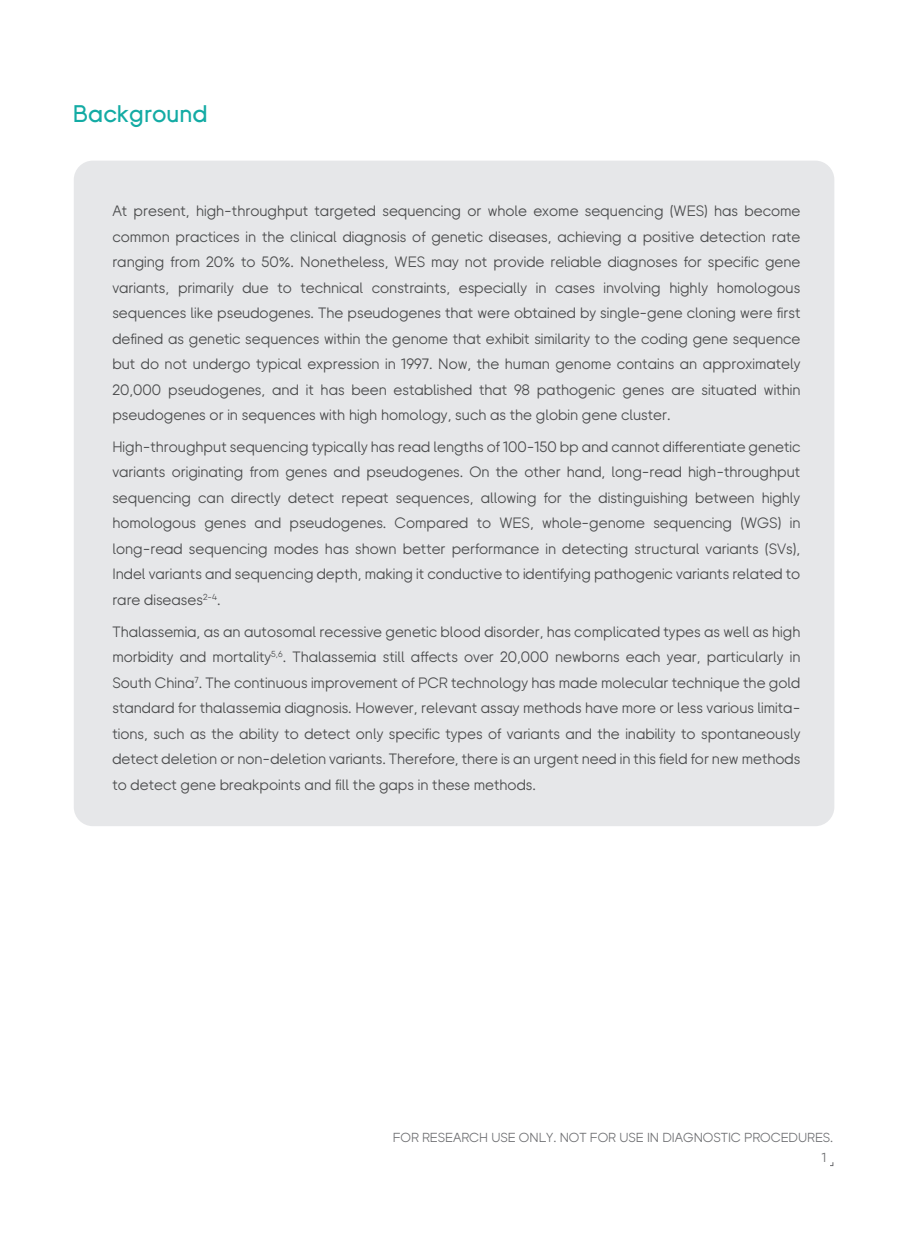
<style>
.page{position:relative;width:906px;height:1238px;background:#fff}
.page>*{position:absolute;margin:0;border:0;box-sizing:border-box;transform-origin:0 0}
.t1{font:500 24px "BGI";letter-spacing:.005em;color:#13aba4}
.t2{font:15px/25.5px "BGI";color:#4b4c4d;text-align:justify}
.t3{font:13.05px "BGI";color:#6d6e71}
</style>
<div class="page">
<div style="left:74px;top:161px;width:760px;height:665px;background:#e6e7e9;border-radius:19px"></div>
<h1 class="t1" style="left:73px;top:102px;width:136px">Background</h1>
<p class="t2" style="left:112px;top:199px;width:689px">At present, high-throughput targeted sequencing or whole exome sequencing (WES) has become common practices in the clinical diagnosis of genetic diseases, achieving a positive detection rate ranging from 20% to 50%. Nonetheless, WES may not provide reliable diagnoses for specific gene variants, primarily due to technical constraints, especially in cases involving highly homologous sequences like pseudogenes. The pseudogenes that were obtained by single-gene cloning were first defined as genetic sequences within the genome that exhibit similarity to the coding gene sequence but do not undergo typical expression in 1997. Now, the human genome contains an approximately 20,000 pseudogenes, and it has been established that 98 pathogenic genes are situated within pseudogenes or in sequences with high homology, such as the globin gene cluster.</p>
<p class="t2" style="left:112px;top:435px;width:689px">High-throughput sequencing typically has read lengths of 100-150 bp and cannot differentiate genetic variants originating from genes and pseudogenes. On the other hand, long-read high-throughput sequencing can directly detect repeat sequences, allowing for the distinguishing between highly homologous genes and pseudogenes. Compared to WES, whole-genome sequencing (WGS) in long-read sequencing modes has shown better performance in detecting structural variants (SVs), Indel variants and sequencing depth, making it conductive to identifying pathogenic variants related to rare diseases<sup>2-4</sup>.</p>
<p class="t2" style="left:112px;top:619px;width:689px">Thalassemia, as an autosomal recessive genetic blood disorder, has complicated types as well as high morbidity and mortality<sup>5,6</sup>. Thalassemia still affects over 20,000 newborns each year, particularly in South China<sup>7</sup>. The continuous improvement of PCR technology has made molecular technique the gold standard for thalassemia diagnosis. However, relevant assay methods have more or less various limita&shy;tions, such as the ability to detect only specific types of variants and the inability to spontaneously detect deletion or non-deletion variants. Therefore, there is an urgent need in this field for new methods to detect gene breakpoints and fill the gaps in these methods.</p>
<p class="t3" style="left:393px;top:1131px;width:442px">FOR RESEARCH USE ONLY. NOT FOR USE IN DIAGNOSTIC PROCEDURES.</p>
<p class="t3" style="left:822px;top:1151px;width:6px">1</p>
</div>
